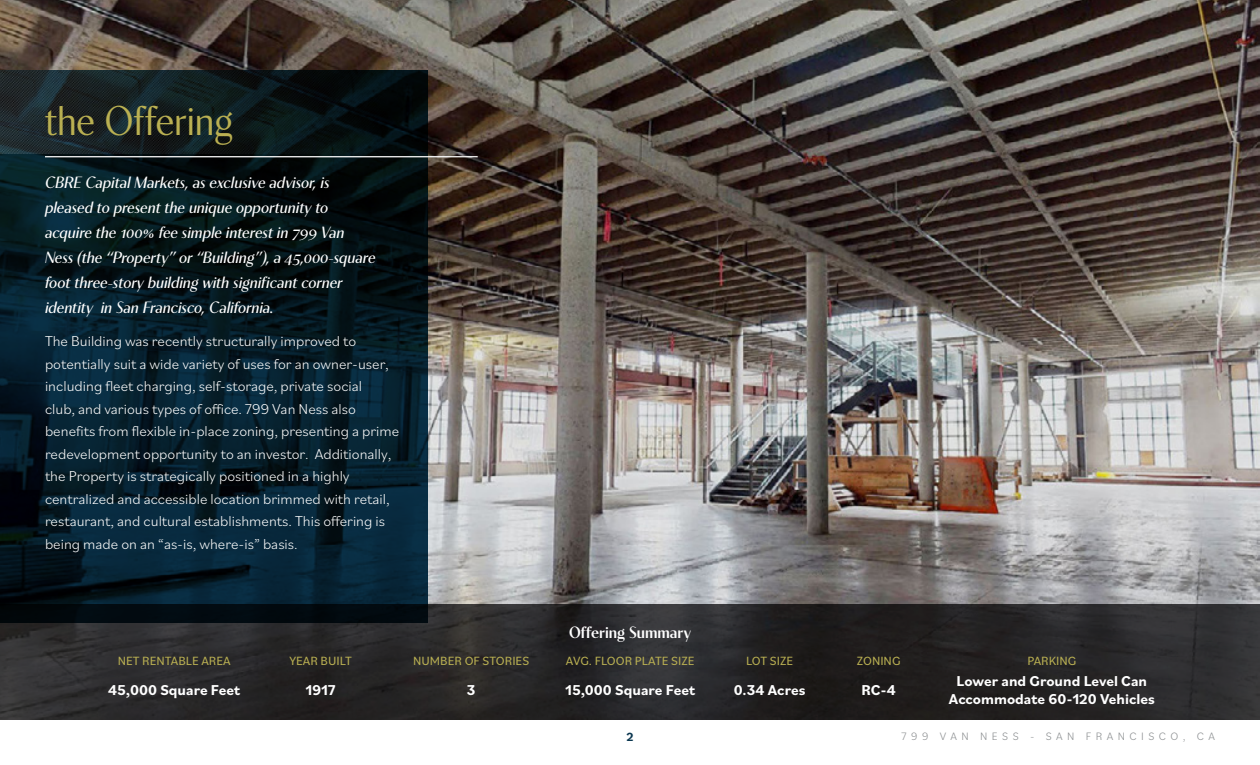
<style>
.page{position:relative;width:1260px;height:765px;background:#fff}
.page>*{position:absolute;margin:0;border:0;box-sizing:border-box;transform-origin:0 0}
.t1{font:300 41.25px "Contralto Small";color:#bab052}
.t2{font:italic 16.25px/25px "Contralto Small";color:#fff}
.t3{font:600 16.25px "Contralto Small";color:#fff}
.t4{font:300 15px/22.5px "Bilo";color:#fff}
.t5{font:700 15px/18px "Bilo";color:#fff;text-align:center}
.t6{font:12.5px "Bilo";color:#bab052}
.t7{font:700 12.5px "Bilo";color:#0b3750}
.t8{font:300 11.25px "Bilo";letter-spacing:.4em;color:#8b8e90}
</style>
<div class="page">
<img style="left:0;top:0;width:1260px;height:605px">
<svg style="left:0;top:605px;width:1260px;height:115px;background:#282728"></svg>
<svg style="left:0;top:153px;width:428px;height:470px;background:#051b25"></svg>
<hr style="left:45px;top:156px;width:433px;height:1px;background:#fff">
<img style="left:0;top:70px;width:428px;height:83px">
<h1 class="t1" style="left:45px;top:90px;width:189px">the Offering</h1>
<p class="t2" style="left:45px;top:169px;width:332px">CBRE Capital Markets, as exclusive advisor, is pleased to present the unique opportunity to acquire the 100% fee simple interest in 799 Van Ness (the “Property” or “Building”), a 45,000-square foot three-story building with significant corner identity in San Francisco, California.</p>
<p class="t4" style="left:45px;top:329px;width:356px">The Building was recently structurally improved to potentially suit a wide variety of uses for an owner-user, including fleet charging, self-storage, private social<br>club, and various types of office. 799 Van Ness also benefits from flexible in-place zoning, presenting a prime redevelopment opportunity to an investor. Additionally, the Property is strategically positioned in a highly centralized and accessible location brimmed with retail, restaurant, and cultural establishments. This offering is being made on an “as-is, where-is” basis.</p>
<p class="t3" style="left:569px;top:620px;width:123px">Offering Summary</p>
<p class="t6" style="left:118px;top:652px;width:114px">NET RENTABLE AREA</p>
<p class="t6" style="left:289px;top:652px;width:64px">YEAR BUILT</p>
<p class="t6" style="left:413px;top:652px;width:118px">NUMBER OF STORIES</p>
<p class="t6" style="left:566px;top:652px;width:130px">AVG. FLOOR PLATE SIZE</p>
<p class="t6" style="left:746px;top:652px;width:49px">LOT SIZE</p>
<p class="t6" style="left:857px;top:652px;width:45px">ZONING</p>
<p class="t6" style="left:1027px;top:652px;width:51px">PARKING</p>
<p class="t5" style="left:108px;top:680px;width:134px">45,000 Square Feet</p>
<p class="t5" style="left:306px;top:680px;width:32px">1917</p>
<p class="t5" style="left:467px;top:680px;width:10px">3</p>
<p class="t5" style="left:565px;top:680px;width:132px">15,000 Square Feet</p>
<p class="t5" style="left:734px;top:680px;width:73px">0.34 Acres</p>
<p class="t5" style="left:861px;top:680px;width:36px">RC-4</p>
<p class="t5" style="left:949px;top:671px;width:207px">Lower and Ground Level Can<br>Accommodate 60-120 Vehicles</p>
<p class="t7" style="left:626px;top:728px;width:9px">2</p>
<p class="t8" style="left:902px;top:729px;width:315px">799 VAN NESS - SAN FRANCISCO, CA</p>
</div>
